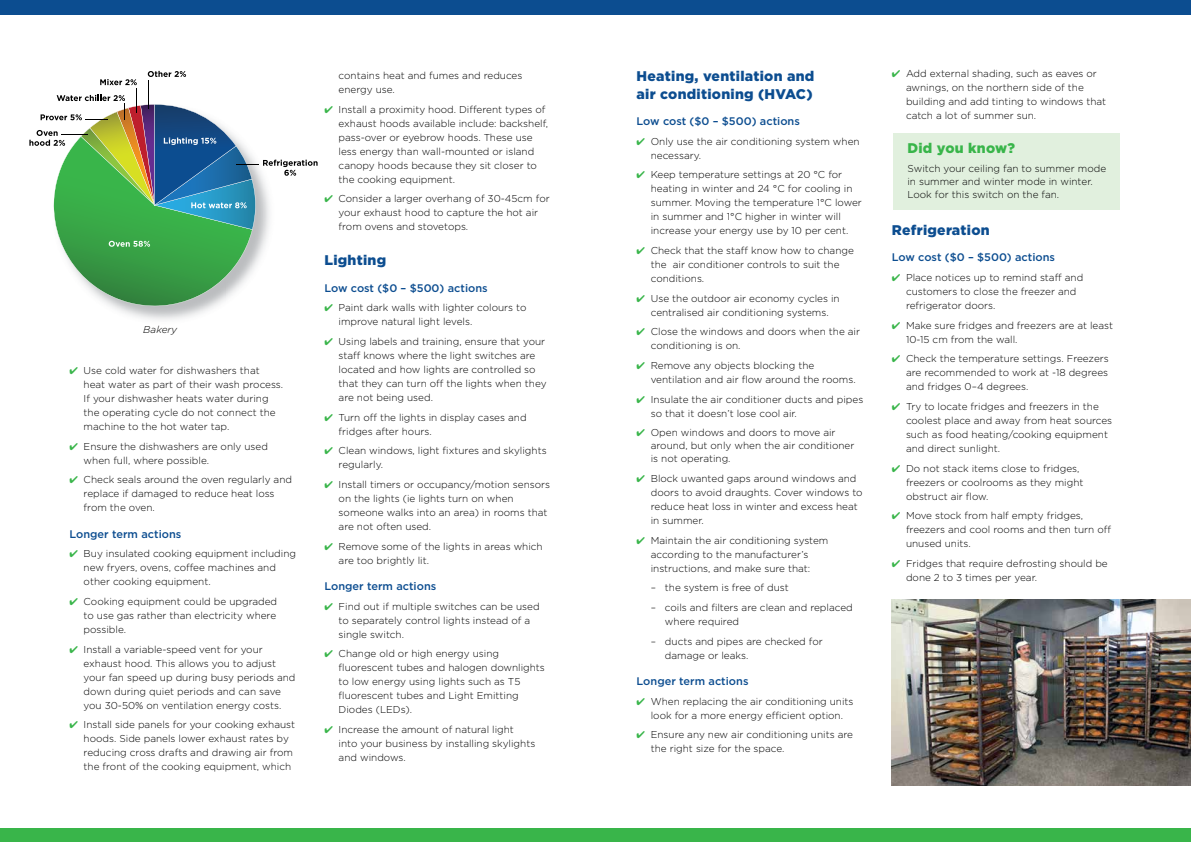
<style>
.page{position:relative;width:1191px;height:842px;background:#fff}
.page>*{position:absolute;margin:0;border:0;box-sizing:border-box;transform-origin:0 0}
.t1{font:900 14px/18px "Gotham";letter-spacing:.02em;color:#0c4d90}
.t2{font:900 14px "Gotham";letter-spacing:.02em;color:#39b54a}
.t3{font:500 11px "Gotham";color:#0c4d90}
.t4{font:300 10px/14px "Gotham";color:#000}
.t5{font:italic 300 10px "Gotham";color:#000}
.s1{color:#39b54a}
</style>
<div class="page">
<img style="left:891px;top:600px;width:300px;height:185px">
<div style="left:893px;top:133px;width:227px;height:77px;background:#e1f0de"></div>
<div style="left:0;top:0;width:1191px;height:14px;background:#0c4d90"></div>
<div style="left:0;top:829px;width:1191px;height:13px;background:#39b54a"></div>
<svg style="left:29px;top:71px;width:288px;height:245px"></svg>
<p class="t5" style="left:143px;top:323px;width:35px">Bakery</p>
<p class="t4" style="left:84px;top:363px;width:201px;text-indent:-14px"><span class="s1">✔</span> Use cold water for dishwashers that heat water as part of their wash process.<br>If your dishwasher heats water during the operating cycle do not connect the machine to the hot water tap.</p>
<p class="t4" style="left:84px;top:439px;width:186px;text-indent:-14px"><span class="s1">✔</span> Ensure the dishwashers are only used when full, where possible.</p>
<p class="t4" style="left:84px;top:473px;width:210px;text-indent:-14px"><span class="s1">✔</span> Check seals around the oven regularly and replace if damaged to reduce heat loss from the oven.</p>
<p class="t3" style="left:69px;top:527px;width:113px">Longer term actions</p>
<p class="t4" style="left:84px;top:547px;width:214px;text-indent:-14px"><span class="s1">✔</span> Buy insulated cooking equipment including new fryers, ovens, coffee machines and other cooking equipment.</p>
<p class="t4" style="left:84px;top:594px;width:195px;text-align:justify;text-indent:-14px"><span class="s1">✔</span> Cooking equipment could be upgraded to use gas rather than electricity where possible.</p>
<p class="t4" style="left:84px;top:642px;width:213px;text-indent:-14px"><span class="s1">✔</span> Install a variable-speed vent for your exhaust hood. This allows you to adjust your fan speed up during busy periods and down during quiet periods and can save you 30-50% on ventilation energy costs.</p>
<p class="t4" style="left:84px;top:718px;width:213px;text-indent:-14px"><span class="s1">✔</span> Install side panels for your cooking exhaust hoods. Side panels lower exhaust rates by reducing cross drafts and drawing air from the front of the cooking equipment, which</p>
<p class="t4" style="left:338px;top:68px;width:185px">contains heat and fumes and reduces energy use.</p>
<p class="t4" style="left:338px;top:102px;width:211px;text-indent:-14px"><span class="s1">✔</span> Install a proximity hood. Different types of exhaust hoods available include: backshelf, pass-over or eyebrow hoods. These use less energy than wall-mounted or island canopy hoods because they sit closer to the cooking equipment.</p>
<p class="t4" style="left:338px;top:192px;width:213px;text-indent:-14px"><span class="s1">✔</span> Consider a larger overhang of 30-45cm for your exhaust hood to capture the hot air from ovens and stovetops.</p>
<h1 class="t1" style="left:324px;top:251px;width:63px">Lighting</h1>
<p class="t3" style="left:324px;top:281px;width:165px">Low cost ($0 – $500) actions</p>
<p class="t4" style="left:339px;top:301px;width:189px;text-indent:-14px"><span class="s1">✔</span> Paint dark walls with lighter colours to improve natural light levels.</p>
<p class="t4" style="left:339px;top:334px;width:209px;text-indent:-14px"><span class="s1">✔</span> Using labels and training, ensure that your staff knows where the light switches are located and how lights are controlled so that they can turn off the lights when they are not being used.</p>
<p class="t4" style="left:339px;top:410px;width:189px;text-indent:-14px"><span class="s1">✔</span> Turn off the lights in display cases and fridges after hours.</p>
<p class="t4" style="left:339px;top:444px;width:209px;text-indent:-14px"><span class="s1">✔</span> Clean windows, light fixtures and skylights regularly.</p>
<p class="t4" style="left:339px;top:477px;width:213px;text-indent:-14px"><span class="s1">✔</span> Install timers or occupancy/motion sensors on the lights (ie lights turn on when someone walks into an area) in rooms that are not often used.</p>
<p class="t4" style="left:339px;top:539px;width:206px;text-indent:-14px"><span class="s1">✔</span> Remove some of the lights in areas which are too brightly lit.</p>
<p class="t3" style="left:324px;top:579px;width:113px">Longer term actions</p>
<p class="t4" style="left:339px;top:599px;width:202px;text-indent:-14px"><span class="s1">✔</span> Find out if multiple switches can be used to separately control lights instead of a single switch.</p>
<p class="t4" style="left:339px;top:647px;width:208px;text-indent:-14px"><span class="s1">✔</span> Change old or high energy using fluorescent tubes and halogen downlights to low energy using lights such as T5 fluorescent tubes and Light Emitting<br>Diodes (LEDs).</p>
<p class="t4" style="left:339px;top:722px;width:198px;text-indent:-14px"><span class="s1">✔</span> Increase the amount of natural light into your business by installing skylights and windows.</p>
<h1 class="t1" style="left:636px;top:67px;width:179px">Heating, ventilation and air conditioning (HVAC)</h1>
<p class="t3" style="left:636px;top:114px;width:165px">Low cost ($0 – $500) actions</p>
<p class="t4" style="left:651px;top:134px;width:210px;text-indent:-14px"><span class="s1">✔</span> Only use the air conditioning system when necessary.</p>
<p class="t4" style="left:651px;top:168px;width:213px;text-indent:-14px"><span class="s1">✔</span> Keep temperature settings at 20 °C for heating in winter and 24 °C for cooling in summer. Moving the temperature 1°C lower in summer and 1°C higher in winter will increase your energy use by 10 per cent.</p>
<p class="t4" style="left:651px;top:243px;width:205px;text-indent:-14px"><span class="s1">✔</span> Check that the staff know how to change the air conditioner controls to suit the conditions.</p>
<p class="t4" style="left:636px;top:291px;width:204px;text-align:center"><span class="s1">✔</span> Use the outdoor air economy cycles in centralised air conditioning systems.</p>
<p class="t4" style="left:651px;top:325px;width:211px;text-indent:-14px"><span class="s1">✔</span> Close the windows and doors when the air conditioning is on.</p>
<p class="t4" style="left:651px;top:358px;width:206px;text-indent:-14px"><span class="s1">✔</span> Remove any objects blocking the ventilation and air flow around the rooms.</p>
<p class="t4" style="left:651px;top:392px;width:214px;text-indent:-14px"><span class="s1">✔</span> Insulate the air conditioner ducts and pipes so that it doesn’t lose cool air.</p>
<p class="t4" style="left:651px;top:426px;width:205px;line-height:13px;text-indent:-14px"><span class="s1">✔</span> Open windows and doors to move air around, but only when the air conditioner is not operating.</p>
<p class="t4" style="left:651px;top:471px;width:213px;text-indent:-14px"><span class="s1">✔</span> Block uwanted gaps around windows and doors to avoid draughts. Cover windows to reduce heat loss in winter and excess heat in summer.</p>
<p class="t4" style="left:636px;top:533px;width:193px;text-align:center"><span class="s1">✔</span> Maintain the air conditioning system according to the manufacturer’s instructions, and make sure that:</p>
<p class="t4" style="left:651px;top:581px;width:139px">– the system is free of dust</p>
<p class="t4" style="left:665px;top:600px;width:189px;text-indent:-14px">– coils and filters are clean and replaced where required</p>
<p class="t4" style="left:665px;top:634px;width:159px;text-indent:-14px">– ducts and pipes are checked for damage or leaks.</p>
<p class="t3" style="left:636px;top:674px;width:113px">Longer term actions</p>
<p class="t4" style="left:636px;top:694px;width:218px;text-align:center"><span class="s1">✔</span> When replacing the air conditioning units look for a more energy efficient option.</p>
<p class="t4" style="left:651px;top:728px;width:204px;text-indent:-14px"><span class="s1">✔</span> Ensure any new air conditioning units are the right size for the space.</p>
<p class="t4" style="left:906px;top:66px;width:202px;text-indent:-14px"><span class="s1">✔</span> Add external shading, such as eaves or awnings, on the northern side of the building and add tinting to windows that catch a lot of summer sun.</p>
<h1 class="t2" style="left:907px;top:139px;width:109px">Did you know?</h1>
<p class="t4" style="left:907px;top:162px;width:200px;line-height:13px">Switch your ceiling fan to summer mode in summer and winter mode in winter.<br>Look for this switch on the fan.</p>
<h1 class="t1" style="left:891px;top:221px;width:99px">Refrigeration</h1>
<p class="t3" style="left:891px;top:251px;width:165px">Low cost ($0 – $500) actions</p>
<p class="t4" style="left:906px;top:270px;width:179px;text-indent:-14px"><span class="s1">✔</span> Place notices up to remind staff and customers to close the freezer and refrigerator doors.</p>
<p class="t4" style="left:906px;top:318px;width:208px;text-indent:-14px"><span class="s1">✔</span> Make sure fridges and freezers are at least<br>10-15 cm from the wall.</p>
<p class="t4" style="left:906px;top:352px;width:204px;text-align:justify;text-indent:-14px"><span class="s1">✔</span> Check the temperature settings. Freezers are recommended to work at -18 degrees and fridges 0–4 degrees.</p>
<p class="t4" style="left:906px;top:399px;width:208px;text-indent:-14px"><span class="s1">✔</span> Try to locate fridges and freezers in the coolest place and away from heat sources such as food heating/cooking equipment and direct sunlight.</p>
<p class="t4" style="left:906px;top:461px;width:179px;text-indent:-14px"><span class="s1">✔</span> Do not stack items close to fridges, freezers or coolrooms as they might obstruct air flow.</p>
<p class="t4" style="left:906px;top:509px;width:206px;text-indent:-14px"><span class="s1">✔</span> Move stock from half empty fridges, freezers and cool rooms and then turn off unused units.</p>
<p class="t4" style="left:906px;top:556px;width:203px;text-indent:-14px"><span class="s1">✔</span> Fridges that require defrosting should be done 2 to 3 times per year.</p>
</div>
